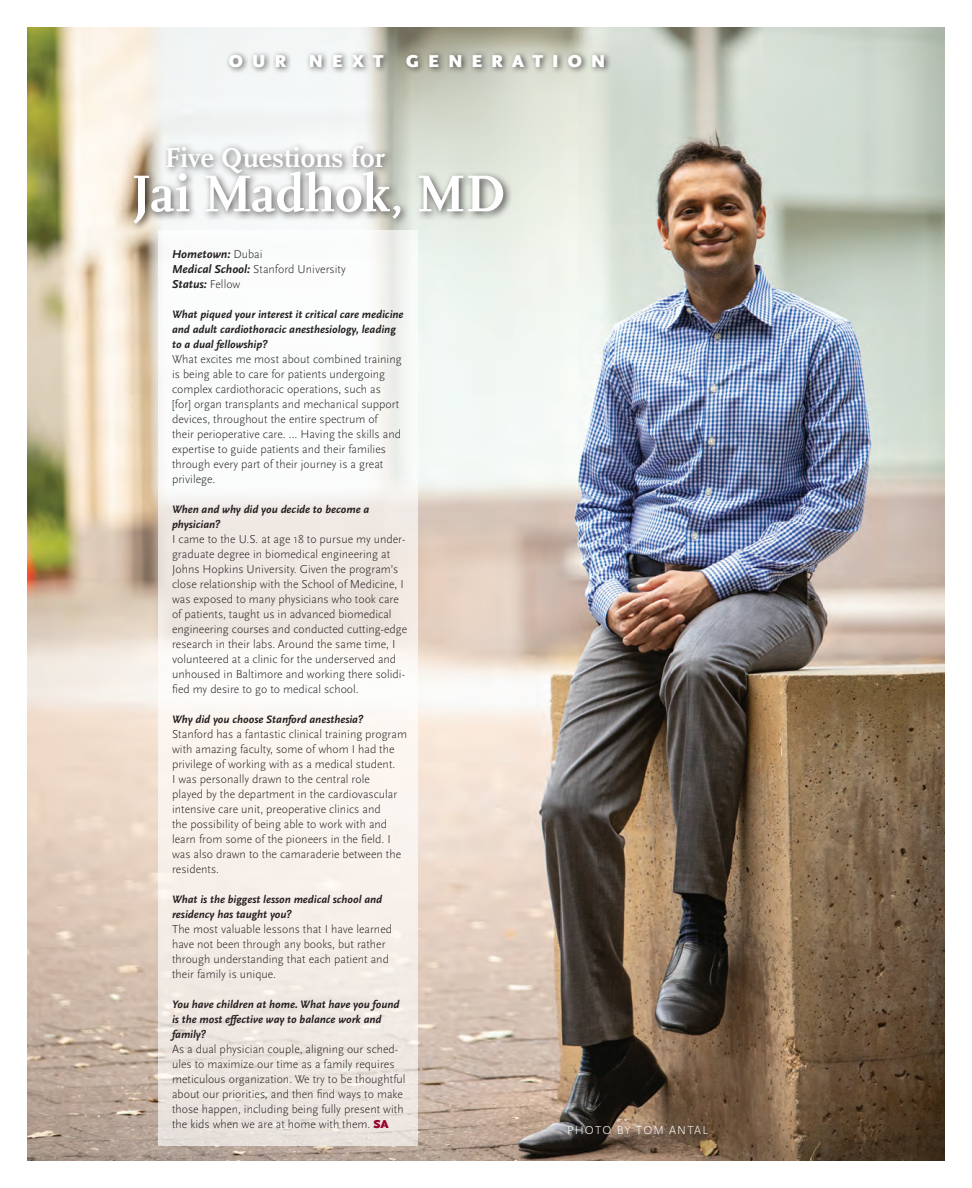
<style>
.page{position:relative;width:972px;height:1188px;background:#fff}
.page>*{position:absolute;margin:0;border:0;box-sizing:border-box;transform-origin:0 0}
.t1{font:700 54px "Scala OT";color:#fff}
.nextgen_question{font:700 28.5px "Scala OT";color:#fff}
.t2{font:900 18px "Scala Sans OT";letter-spacing:.5em;color:#fff}
.nextgen_text{font:300 12px/15px "Scala Sans OT";color:#231f20}
.nextgen_question-2{font:300 12px "Scala Sans OT";color:#231f20}
.nextgen_question-3{font:italic 700 12px "Scala Sans OT";color:#231f20}
.t3{font:300 12px "Scala Sans OT";letter-spacing:.1em;color:#fff}
.nextgen_question-4{font:italic 700 11.25px/15px "Scala Sans OT";color:#231f20}
.s1{font-weight:300;font-style:normal}
.s2{font-weight:700;font-style:italic}
.s3{font-weight:900;color:#98012d}
</style>
<div class="page">
<img style="left:27px;top:27px;width:918px;height:1134px">
<svg style="left:159px;top:232px;width:259px;height:914px"></svg>
<svg style="left:565px;top:1123px;width:154px;height:23px;background:#615040"></svg>
<div style="left:163px;top:140px;width:232px;height:43px;background:#231f20;opacity:.75"></div>
<div style="left:129px;top:167px;width:385px;height:65px;background:#231f20;opacity:.75"></div>
<div style="left:225px;top:50px;width:386px;height:24px;background:#231f20;opacity:.75"></div>
<p class="t2" style="left:229px;top:51px;width:59px">OUR</p>
<p class="t2" style="left:309px;top:51px;width:298px">NEXT GENERATION</p>
<p class="nextgen_question" style="left:165px;top:142px;width:222px">Five Questions for</p>
<p class="t1" style="left:132px;top:164px;width:375px">Jai Madhok, MD</p>
<p class="nextgen_question-3" style="left:172px;top:248px;width:92px">Hometown: <span class="s1">Dubai</span></p>
<p class="nextgen_question-2" style="left:172px;top:263px;width:175px"><span class="s2">Medical School:</span> Stanford University</p>
<p class="nextgen_question-3" style="left:172px;top:278px;width:70px">Status: <span class="s1">Fellow</span></p>
<p class="nextgen_question-4" style="left:172px;top:307px;width:233px">What piqued your interest it critical care medicine and adult cardiothoracic anesthesiology, leading to a dual fellowship?</p>
<p class="nextgen_text" style="left:172px;top:352px;width:231px">What excites me most about combined training is being able to care for patients undergoing complex cardiothoracic operations, such as [for] organ transplants and mechanical support devices, throughout the entire spectrum of their perioperative care. ... Having the skills and expertise to guide patients and their families through every part of their journey is a great privilege.</p>
<p class="nextgen_question-4" style="left:172px;top:502px;width:199px">When and why did you decide to become a physician?</p>
<p class="nextgen_text" style="left:172px;top:532px;width:237px">I came to the U.S. at age 18 to pursue my under&shy;graduate degree in biomedical engineering at Johns Hopkins University. Given the program’s close relationship with the School of Medicine, I was exposed to many physicians who took care of patients, taught us in advanced biomedical engineering courses and conducted cutting-edge research in their labs. Around the same time, I volunteered at a clinic for the underserved and unhoused in Baltimore and working there solidi&shy;fied my desire to go to medical school.</p>
<p class="nextgen_question-4" style="left:172px;top:712px;width:193px">Why did you choose Stanford anesthesia?</p>
<p class="nextgen_text" style="left:172px;top:727px;width:236px">Stanford has a fantastic clinical training program with amazing faculty, some of whom I had the privilege of working with as a medical student.<br>I was personally drawn to the central role<br>played by the department in the cardiovascular intensive care unit, preoperative clinics and<br>the possibility of being able to work with and learn from some of the pioneers in the field. I was also drawn to the camaraderie between the residents.</p>
<p class="nextgen_question-4" style="left:172px;top:892px;width:212px">What is the biggest lesson medical school and residency has taught you?</p>
<p class="nextgen_text" style="left:172px;top:922px;width:222px">The most valuable lessons that I have learned have not been through any books, but rather through understanding that each patient and their family is unique.</p>
<p class="nextgen_question-4" style="left:172px;top:997px;width:229px">You have children at home. What have you found is the most effective way to balance work and family?</p>
<p class="nextgen_text" style="left:172px;top:1042px;width:235px">As a dual physician couple, aligning our sched&shy;ules to maximize our time as a family requires meticulous organization. We try to be thoughtful about our priorities, and then find ways to make those happen, including being fully present with the kids when we are at home with them. <span class="s3">SA</span></p>
<p class="t3" style="left:567px;top:1123px;width:143px">PHOTO BY TOM ANTAL</p>
</div>
